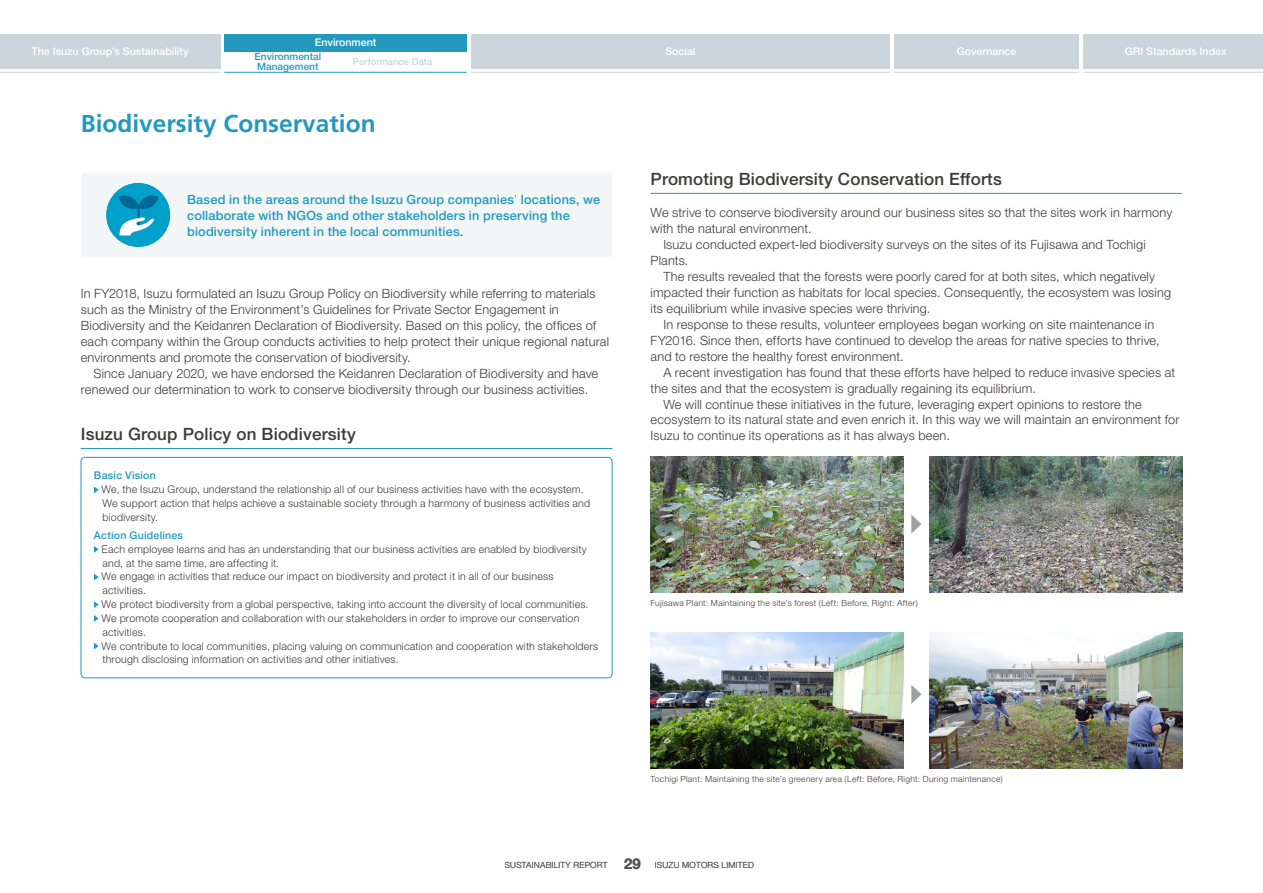
<style>
.page{position:relative;width:1263px;height:893px;background:#fff}
.page>*{position:absolute;margin:0;border:0;box-sizing:border-box;transform-origin:0 0}
.EN__第2階層23Q{font:700 24.45px "Frutiger LT Pro";color:#2399be}
.EN__第3階層_本文見出し16Q{font:500 16.95px "Helvetica Neue";letter-spacing:.01em;color:#3e3a39}
.EN__本文_12Q{font:300 12.75px/15.9px "Helvetica Neue";letter-spacing:.01em;color:#3e3a39}
.EN__本文_12Q強調{font:500 12.75px/15.9px "Helvetica Neue";letter-spacing:.015em;color:#2399be}
.EN_枠内10Q強調{font:300 10.65px/13.8px "Helvetica Neue";letter-spacing:.02em;color:#3e3a39}
.t1{font:500 10.65px "Helvetica Neue";color:#fff}
.EN_枠内10Q強調-2{font:500 10.65px "Helvetica Neue";letter-spacing:.02em;color:#2399be}
.t2{font:500 10.05px/9.6px "Helvetica Neue";color:#2399be}
.t3{font:500 9.45px "Helvetica Neue LT Pro";color:#cad5dc}
.EN__キャプション_8Q{font:300 8.55px "Helvetica Neue";letter-spacing:.035em;color:#3e3a39}
.t4{font:300 8.55px "Helvetica Neue";letter-spacing:.025em;color:#595757}
.s1{font-weight:300}
.s2{font-weight:700;font-size:14.85px}
</style>
<div class="page">
<div style="left:81px;top:172px;width:531px;height:85px;background:#f3f6f7;border-radius:4px"></div>
<img style="left:651px;top:456px;width:253px;height:136px">
<img style="left:651px;top:633px;width:253px;height:136px">
<img style="left:929px;top:456px;width:253px;height:136px">
<img style="left:929px;top:633px;width:253px;height:136px">
<svg style="left:911px;top:514px;width:10px;height:20px"></svg>
<svg style="left:911px;top:685px;width:10px;height:19px"></svg>
<hr style="left:81px;top:448px;width:531px;height:1px;background:#2399be">
<hr style="left:651px;top:193px;width:531px;height:1px;background:#2399be">
<svg style="left:94px;top:486px;width:5px;height:7px"></svg>
<svg style="left:94px;top:546px;width:5px;height:7px"></svg>
<svg style="left:94px;top:574px;width:5px;height:6px"></svg>
<svg style="left:94px;top:601px;width:5px;height:7px"></svg>
<svg style="left:94px;top:615px;width:5px;height:7px"></svg>
<svg style="left:94px;top:643px;width:5px;height:6px"></svg>
<div style="left:81px;top:457px;width:531px;height:221px;border:1px solid #2399be;border-radius:4px"></div>
<img style="left:106px;top:183px;width:64px;height:64px;border-radius:32px">
<hr style="left:1083px;top:72px;width:180px;height:1px;background:#cad5dc">
<div style="left:1083px;top:34px;width:180px;height:34px;background:#cad5dc"></div>
<hr style="left:0;top:72px;width:220px;height:1px;background:#cad5dc">
<div style="left:0;top:34px;width:220px;height:34px;background:#cad5dc"></div>
<hr style="left:224px;top:72px;width:243px;height:1px;background:#2399be">
<div style="left:224px;top:34px;width:243px;height:17px;background:#2399be"></div>
<hr style="left:471px;top:72px;width:419px;height:1px;background:#cad5dc">
<div style="left:471px;top:34px;width:419px;height:34px;background:#cad5dc"></div>
<hr style="left:894px;top:72px;width:185px;height:1px;background:#cad5dc">
<div style="left:894px;top:34px;width:185px;height:34px;background:#cad5dc"></div>
<p class="t1" style="left:31px;top:45px;width:159px">The Isuzu Group’s Sustainability</p>
<p class="t1" style="left:315px;top:36px;width:63px">Environment</p>
<p class="t3" style="left:353px;top:56px;width:81px">Performance Data</p>
<p class="t2" style="left:255px;top:52px;width:68px">Environmental<br>Management</p>
<p class="EN__第2階層23Q" style="left:81px;top:109px;width:296px">Biodiversity Conservation</p>
<p class="t1" style="left:665px;top:45px;width:32px">Social</p>
<p class="t1" style="left:957px;top:45px;width:61px">Governance</p>
<p class="EN__第3階層_本文見出し16Q" style="left:651px;top:169px;width:353px">Promoting Biodiversity Conservation Efforts</p>
<p class="t1" style="left:1125px;top:45px;width:103px">GRI Standards Index</p>
<p class="EN__本文_12Q強調" style="left:187px;top:192px;width:414px">Based in the areas around the Isuzu Group companies<span class="s1">’</span> locations, we collaborate with NGOs and other stakeholders in preserving the biodiversity inherent in the local communities.</p>
<p class="EN__本文_12Q" style="left:651px;top:204px;width:523px">We strive to conserve biodiversity around our business sites so that the sites work in harmony with the natural environment.</p>
<p class="EN__本文_12Q" style="left:651px;top:236px;width:497px;text-indent:13px">Isuzu conducted expert-led biodiversity surveys on the sites of its Fujisawa and Tochigi<br>Plants.</p>
<p class="EN__本文_12Q" style="left:651px;top:268px;width:522px;text-indent:13px">The results revealed that the forests were poorly cared for at both sites, which negatively impacted their function as habitats for local species. Consequently, the ecosystem was losing its equilibrium while invasive species were thriving.</p>
<p class="EN__本文_12Q" style="left:651px;top:316px;width:510px;text-indent:13px">In response to these results, volunteer employees began working on site maintenance in<br>FY2016. Since then, efforts have continued to develop the areas for native species to thrive, and to restore the healthy forest environment.</p>
<p class="EN__本文_12Q" style="left:651px;top:364px;width:526px;text-indent:13px">A recent investigation has found that these efforts have helped to reduce invasive species at the sites and that the ecosystem is gradually regaining its equilibrium.</p>
<p class="EN__本文_12Q" style="left:651px;top:396px;width:530px;text-indent:13px">We will continue these initiatives in the future, leveraging expert opinions to restore the ecosystem to its natural state and even enrich it. In this way we will maintain an environment for</p>
<p class="EN__本文_12Q" style="left:81px;top:285px;width:530px">In FY2018, Isuzu formulated an Isuzu Group Policy on Biodiversity while referring to materials such as the Ministry of the Environment’s Guidelines for Private Sector Engagement in Biodiversity and the Keidanren Declaration of Biodiversity. Based on this policy, the offices of each company within the Group conducts activities to help protect their unique regional natural environments and promote the conservation of biodiversity.</p>
<p class="EN__本文_12Q" style="left:81px;top:365px;width:519px;text-indent:13px">Since January 2020, we have endorsed the Keidanren Declaration of Biodiversity and have renewed our determination to work to conserve biodiversity through our business activities.</p>
<p class="EN__第3階層_本文見出し16Q" style="left:81px;top:424px;width:277px">Isuzu Group Policy on Biodiversity</p>
<p class="EN__本文_12Q" style="left:651px;top:428px;width:301px">Isuzu to continue its operations as it has always been.</p>
<p class="EN_枠内10Q強調-2" style="left:94px;top:469px;width:63px">Basic Vision</p>
<p class="EN_枠内10Q強調" style="left:102px;top:482px;width:490px">We, the Isuzu Group, understand the relationship all of our business activities have with the ecosystem.<br>We support action that helps achieve a sustainable society through a harmony of business activities and biodiversity.</p>
<p class="EN_枠内10Q強調-2" style="left:94px;top:529px;width:91px">Action Guidelines</p>
<p class="EN_枠内10Q強調" style="left:102px;top:542px;width:487px">Each employee learns and has an understanding that our business activities are enabled by biodiversity and, at the same time, are affecting it.</p>
<p class="EN_枠内10Q強調" style="left:102px;top:569px;width:453px">We engage in activities that reduce our impact on biodiversity and protect it in all of our business activities.</p>
<p class="EN_枠内10Q強調" style="left:102px;top:597px;width:488px">We protect biodiversity from a global perspective, taking into account the diversity of local communities.</p>
<p class="EN_枠内10Q強調" style="left:102px;top:611px;width:479px">We promote cooperation and collaboration with our stakeholders in order to improve our conservation activities.</p>
<p class="EN_枠内10Q強調" style="left:102px;top:639px;width:498px">We contribute to local communities, placing valuing on communication and cooperation with stakeholders through disclosing information on activities and other initiatives.</p>
<p class="EN__キャプション_8Q" style="left:651px;top:597px;width:269px">Fujisawa Plant: Maintaining the site’s forest (Left: Before, Right: After)</p>
<p class="EN__キャプション_8Q" style="left:651px;top:774px;width:354px">Tochigi Plant: Maintaining the site’s greenery area (Left: Before, Right: During maintenance)</p>
<p class="t4" style="left:505px;top:859px;width:138px">SUSTAINABILITY REPORT <span class="s2">29</span></p>
<p class="t4" style="left:655px;top:859px;width:101px">ISUZU MOTORS LIMITED</p>
</div>
